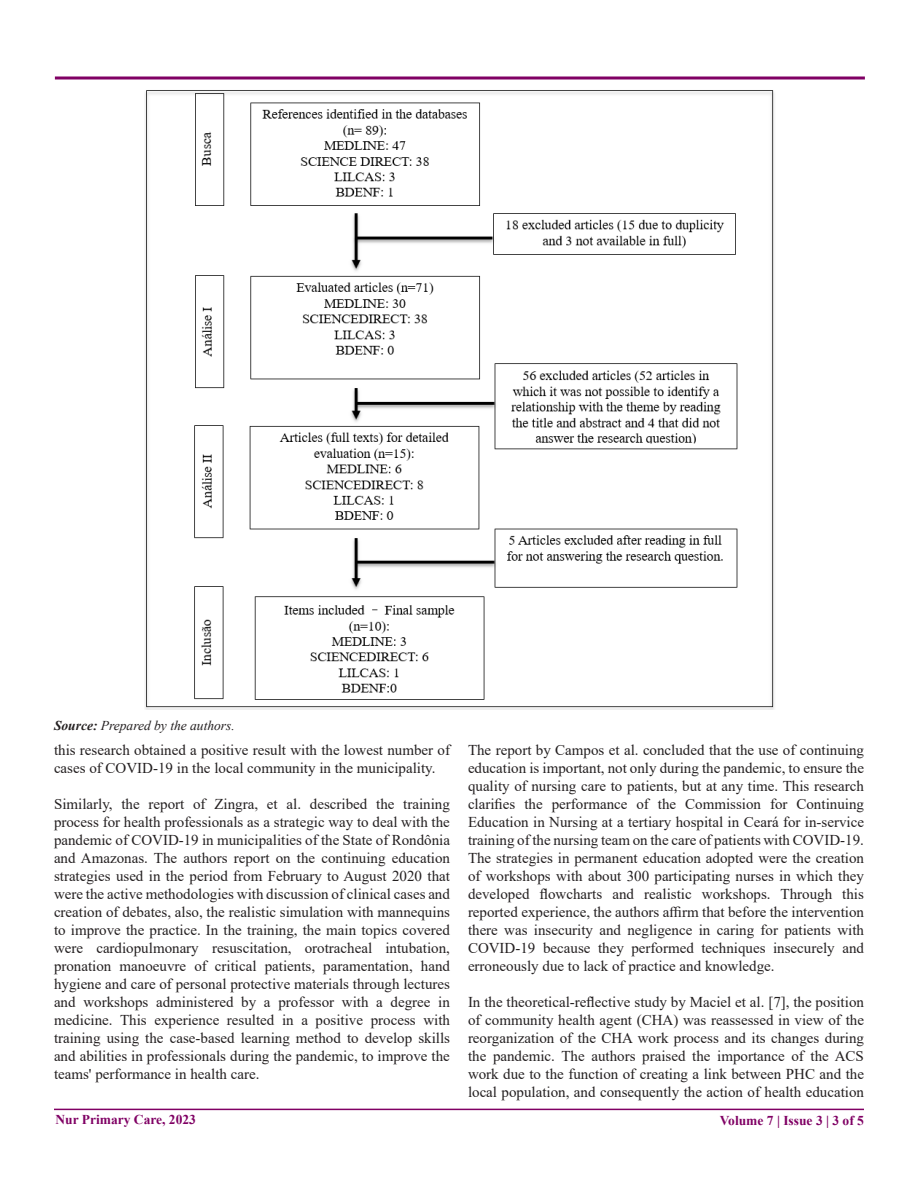
<style>
.page{position:relative;width:918px;height:1188px;background:#fff}
.page>*{position:absolute;margin:0;border:0;box-sizing:border-box;transform-origin:0 0}
.Heading{font:15px/18px "Times New Roman";color:#231f20;text-align:justify}
.t1{font:700 13.5px "Times New Roman";color:#800064}
.Heading-2{font:italic 13.5px "Times New Roman";color:#231f20}
.s1{font-weight:700}
</style>
<div class="page">
<hr style="left:54px;top:1109px;width:810px;height:1px;background:#800064">
<svg style="left:54px;top:76px;width:811px;height:4px;background:#9f3f8a"></svg>
<img style="left:145px;top:90px;width:629px;height:620px">
<p class="Heading-2" style="left:54px;top:716px;width:182px"><span class="s1">Source:</span> Prepared by the authors.</p>
<p class="Heading" style="left:54px;top:741px;width:398px">this research obtained a positive result with the lowest number of cases of COVID-19 in the local community in the municipality.</p>
<p class="Heading" style="left:54px;top:795px;width:398px">Similarly, the report of Zingra, et al. described the training process for health professionals as a strategic way to deal with the pandemic of COVID-19 in municipalities of the State of Rondônia and Amazonas. The authors report on the continuing education strategies used in the period from February to August 2020 that were the active methodologies with discussion of clinical cases and creation of debates, also, the realistic simulation with mannequins to improve the practice. In the training, the main topics covered were cardiopulmonary resuscitation, orotracheal intubation, pronation manoeuvre of critical patients, paramentation, hand hygiene and care of personal protective materials through lectures and workshops administered by a professor with a degree in medicine. This experience resulted in a positive process with training using the case-based learning method to develop skills and abilities in professionals during the pandemic, to improve the teams' performance in health care.</p>
<p class="Heading" style="left:468px;top:741px;width:398px">The report by Campos et al. concluded that the use of continuing education is important, not only during the pandemic, to ensure the quality of nursing care to patients, but at any time. This research clarifies the performance of the Commission for Continuing Education in Nursing at a tertiary hospital in Ceará for in-service training of the nursing team on the care of patients with COVID-19.<br>The strategies in permanent education adopted were the creation of workshops with about 300 participating nurses in which they developed flowcharts and realistic workshops. Through this reported experience, the authors affirm that before the intervention there was insecurity and negligence in caring for patients with COVID-19 because they performed techniques insecurely and erroneously due to lack of practice and knowledge.</p>
<p class="Heading" style="left:468px;top:993px;width:398px">In the theoretical-reflective study by Maciel et al. [7], the position of community health agent (CHA) was reassessed in view of the reorganization of the CHA work process and its changes during the pandemic. The authors praised the importance of the ACS work due to the function of creating a link between PHC and the local population, and consequently the action of health education</p>
<p class="t1" style="left:55px;top:1110px;width:142px">Nur Primary Care, 2023</p>
<p class="t1" style="left:720px;top:1111px;width:146px">Volume 7 | Issue 3 | 3 of 5</p>
</div>
